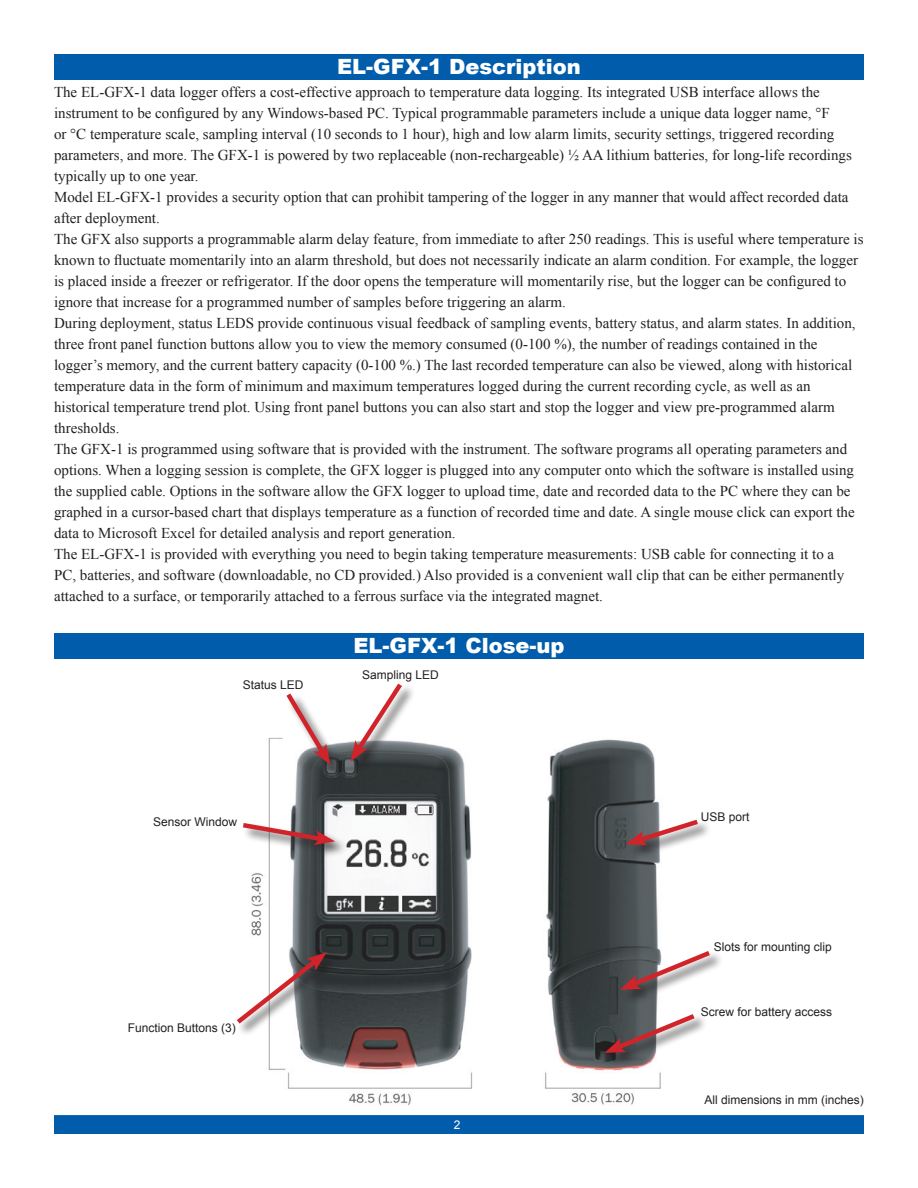
<style>
.page{position:relative;width:918px;height:1188px;background:#fff}
.page>*{position:absolute;margin:0;border:0;box-sizing:border-box;transform-origin:0 0}
.t1{font:900 21px "Arial";color:#fff}
.t2{font:15px/21px "Times New Roman";color:#231f20}
.t3{font:12px "Arial";color:#231f20}
.t4{font:12px "Arial";color:#fff}
</style>
<div class="page">
<div style="left:54px;top:54px;width:810px;height:26px;background:#015dab"></div>
<div style="left:55px;top:1116px;width:808px;height:17px;background:#015dab"></div>
<div style="left:54px;top:1115px;width:810px;height:19px;border:2px solid #015dab"></div>
<div style="left:54px;top:633px;width:810px;height:25px;background:#015dab"></div>
<img style="left:251px;top:737px;width:410px;height:369px">
<div style="left:286px;top:693px;width:58px;height:85px;background:#231f20;opacity:.75"></div>
<svg style="left:282px;top:693px;width:48px;height:72px"></svg>
<div style="left:351px;top:684px;width:64px;height:91px;background:#231f20;opacity:.75"></div>
<svg style="left:351px;top:683px;width:55px;height:79px"></svg>
<div style="left:605px;top:1014px;width:103px;height:53px;background:#231f20;opacity:.75"></div>
<svg style="left:604px;top:1010px;width:96px;height:44px"></svg>
<div style="left:626px;top:820px;width:86px;height:39px;background:#231f20;opacity:.75"></div>
<svg style="left:626px;top:816px;width:77px;height:30px"></svg>
<div style="left:237px;top:952px;width:103px;height:85px;background:#231f20;opacity:.75"></div>
<svg style="left:237px;top:952px;width:90px;height:76px"></svg>
<div style="left:242px;top:823px;width:106px;height:36px;background:#231f20;opacity:.75"></div>
<svg style="left:242px;top:820px;width:93px;height:25px"></svg>
<div style="left:119px;top:733px;width:138px;height:45px;background:#fff"></div>
<div style="left:620px;top:951px;width:104px;height:53px;background:#231f20;opacity:.75"></div>
<svg style="left:620px;top:947px;width:95px;height:44px"></svg>
<h1 class="t1" style="left:337px;top:52px;width:245px">EL-GFX-1 Description</h1>
<p class="t2" style="left:54px;top:81px;width:811px">The EL-GFX-1 data logger offers a cost-effective approach to temperature data logging. Its integrated USB interface allows the instrument to be configured by any Windows-based PC. Typical programmable parameters include a unique data logger name, °F<br>or °C temperature scale, sampling interval (10 seconds to 1 hour), high and low alarm limits, security settings, triggered recording parameters, and more. The GFX-1 is powered by two replaceable (non-rechargeable) ½ AA lithium batteries, for long-life recordings typically up to one year.<br>Model EL-GFX-1 provides a security option that can prohibit tampering of the logger in any manner that would affect recorded data after deployment.<br>The GFX also supports a programmable alarm delay feature, from immediate to after 250 readings. This is useful where temperature is known to fluctuate momentarily into an alarm threshold, but does not necessarily indicate an alarm condition. For example, the logger is placed inside a freezer or refrigerator. If the door opens the temperature will momentarily rise, but the logger can be configured to ignore that increase for a programmed number of samples before triggering an alarm.<br>During deployment, status LEDS provide continuous visual feedback of sampling events, battery status, and alarm states. In addition, three front panel function buttons allow you to view the memory consumed (0-100 %), the number of readings contained in the logger’s memory, and the current battery capacity (0-100 %.) The last recorded temperature can also be viewed, along with historical temperature data in the form of minimum and maximum temperatures logged during the current recording cycle, as well as an historical temperature trend plot. Using front panel buttons you can also start and stop the logger and view pre-programmed alarm thresholds.<br>The GFX-1 is programmed using software that is provided with the instrument. The software programs all operating parameters and options. When a logging session is complete, the GFX logger is plugged into any computer onto which the software is installed using the supplied cable. Options in the software allow the GFX logger to upload time, date and recorded data to the PC where they can be graphed in a cursor-based chart that displays temperature as a function of recorded time and date. A single mouse click can export the data to Microsoft Excel for detailed analysis and report generation.<br>The EL-GFX-1 is provided with everything you need to begin taking temperature measurements: USB cable for connecting it to a<br>PC, batteries, and software (downloadable, no CD provided.) Also provided is a convenient wall clip that can be either permanently attached to a surface, or temporarily attached to a ferrous surface via the integrated magnet.</p>
<p class="t3" style="left:243px;top:677px;width:62px">Status LED</p>
<p class="t3" style="left:153px;top:814px;width:86px">Sensor Window</p>
<h1 class="t1" style="left:353px;top:630px;width:213px">EL-GFX-1 Close-up</h1>
<p class="t3" style="left:362px;top:667px;width:78px">Sampling LED</p>
<p class="t3" style="left:128px;top:1020px;width:110px">Function Buttons (3)</p>
<p class="t4" style="left:454px;top:1117px;width:8px">2</p>
<p class="t3" style="left:701px;top:809px;width:50px">USB port</p>
<p class="t3" style="left:714px;top:939px;width:120px">Slots for mounting clip</p>
<p class="t3" style="left:701px;top:1004px;width:133px">Screw for battery access</p>
<p class="t3" style="left:705px;top:1092px;width:161px">All dimensions in mm (inches)</p>
</div>
